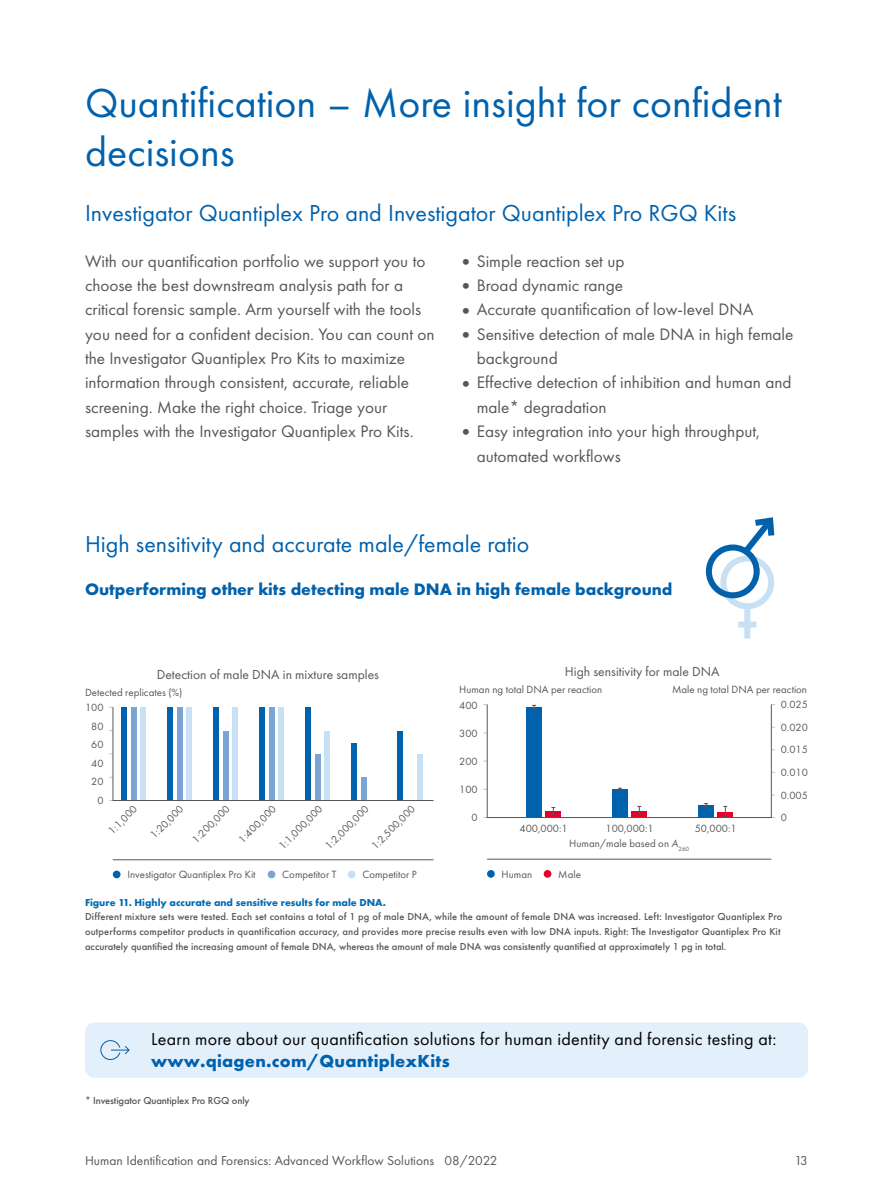
<style>
.page{position:relative;width:893px;height:1191px;background:#fff}
.page>*{position:absolute;margin:0;border:0;box-sizing:border-box;transform-origin:0 0}
.t1{font:42px/48.8px "Futura PT";color:#0061ad}
.t2{font:24px "Futura PT";color:#0061ad}
.t3{font:18px "Futura PT";letter-spacing:.015em;color:#000}
.t4{font:700 18px "Futura PT";letter-spacing:.015em;color:#0061ad}
.t5{font:17.25px/24.3px "Futura PT";color:#555756}
.t6{font:700 17.25px "Futura PT";color:#0061ad}
.t7{font:13.65px "Futura PT";color:#555756}
.t8{font:13.5px "Futura PT";color:#555756}
.t9{font:10.95px/22.5px "Futura PT";color:#555756;text-align:justify}
.t10{font:10.8px/18.6px "Futura PT";color:#555756}
.t11{font:500 10.5px/14.5px "Futura PT";letter-spacing:.01em;color:#555756}
.t12{font:700 10.5px "Futura PT";color:#006cb4}
.t13{font:500 10.5px "Futura PT";letter-spacing:-.01em;color:#555756}
.s1{font-size:21px}
.s2{font-style:italic}
</style>
<div class="page">
<div style="left:720px;top:555px;width:54px;height:54px;border:6px solid #c8e0f4;border-radius:50%"></div>
<div style="left:744px;top:609px;width:6px;height:29px;background:#c8e0f4"></div>
<div style="left:738px;top:621px;width:18px;height:6px;background:#c8e0f4"></div>
<div style="left:706px;top:544px;width:54px;height:54px;border:6px solid #0061ad;border-radius:50%"></div>
<svg style="left:736px;top:517px;width:39px;height:45px"></svg>
<div style="left:526px;top:707px;width:16px;height:110px;background:#0061ad"></div>
<div style="left:546px;top:811px;width:15px;height:6px;background:#e6002a"></div>
<svg style="left:551px;top:807px;width:4px;height:8px"></svg>
<div style="left:612px;top:789px;width:16px;height:28px;background:#0061ad"></div>
<div style="left:632px;top:811px;width:15px;height:6px;background:#e6002a"></div>
<svg style="left:637px;top:806px;width:4px;height:9px"></svg>
<div style="left:698px;top:805px;width:16px;height:12px;background:#0061ad"></div>
<div style="left:718px;top:811px;width:15px;height:6px;background:#e6002a"></div>
<svg style="left:723px;top:806px;width:4px;height:9px"></svg>
<svg style="left:704px;top:803px;width:4px;height:4px"></svg>
<div style="left:487px;top:870px;width:8px;height:7px;background:#0061ad;border-radius:50%"></div>
<div style="left:544px;top:870px;width:7px;height:7px;background:#e6002a;border-radius:50%"></div>
<hr style="left:487px;top:859px;width:284px;height:1px;background:#555756">
<div style="left:113px;top:870px;width:8px;height:8px;background:#0061ad;border-radius:50%"></div>
<div style="left:268px;top:870px;width:7px;height:8px;background:#79a4d4;border-radius:50%"></div>
<div style="left:348px;top:870px;width:8px;height:8px;background:#c8e0f4;border-radius:50%"></div>
<hr style="left:113px;top:859px;width:321px;height:1px;background:#555756">
<svg style="left:109px;top:707px;width:325px;height:94px"></svg>
<div style="left:85px;top:1022px;width:723px;height:55px;background:#e3effa;border-radius:10px"></div>
<svg style="left:100px;top:1040px;width:30px;height:20px"></svg>
<h1 class="t1" style="left:85px;top:82px;width:698px">Quantification – More insight for confident decisions</h1>
<h2 class="t2" style="left:85px;top:202px;width:653px">Investigator Quantiplex Pro and Investigator Quantiplex Pro RGQ Kits</h2>
<p class="t5" style="left:85px;top:250px;width:351px">With our quantification portfolio we support you to choose the best downstream analysis path for a critical forensic sample. Arm yourself with the tools you need for a confident decision. You can count on the Investigator Quantiplex Pro Kits to maximize information through consistent, accurate, reliable screening. Make the right choice. Triage your samples with the Investigator Quantiplex Pro Kits.</p>
<p class="t5" style="left:455px;top:250px;width:171px"><span class="s1">•</span> Simple reaction set up</p>
<p class="t5" style="left:455px;top:274px;width:169px"><span class="s1">•</span> Broad dynamic range</p>
<p class="t5" style="left:455px;top:298px;width:299px"><span class="s1">•</span> Accurate quantification of low-level DNA</p>
<p class="t5" style="left:477px;top:323px;width:318px;text-indent:-21px"><span class="s1">•</span> Sensitive detection of male DNA in high female background</p>
<p class="t5" style="left:477px;top:372px;width:316px;text-indent:-21px"><span class="s1">•</span> Effective detection of inhibition and human and male* degradation</p>
<p class="t5" style="left:477px;top:420px;width:285px;text-indent:-21px"><span class="s1">•</span> Easy integration into your high throughput, automated workflows</p>
<h2 class="t2" style="left:85px;top:533px;width:446px">High sensitivity and accurate male/female ratio</h2>
<p class="t6" style="left:85px;top:582px;width:589px">Outperforming other kits detecting male DNA in high female background</p>
<p class="t7" style="left:157px;top:668px;width:224px">Detection of male DNA in mixture samples</p>
<p class="t7" style="left:565px;top:666px;width:156px">High sensitivity for male DNA</p>
<p class="t10" style="left:85px;top:685px;width:99px;line-height:15.5px">Detected replicates (%)<br>100</p>
<p class="t10" style="left:91px;top:717px;width:14px;text-align:center">80<br>60<br>40<br>20<br>0</p>
<p class="t10" style="left:104px;top:826px;width:37px;rotate:-45deg">1:1,000</p>
<p class="t10" style="left:146px;top:830px;width:44px;rotate:-45deg">1:20,000</p>
<p class="t10" style="left:188px;top:835px;width:50px;rotate:-45deg">1:200,000</p>
<p class="t10" style="left:234px;top:835px;width:50px;rotate:-45deg">1:400,000</p>
<p class="t10" style="left:274px;top:841px;width:58px;rotate:-45deg">1:1,000,000</p>
<p class="t10" style="left:321px;top:841px;width:58px;rotate:-45deg">1:2,000,000</p>
<p class="t10" style="left:367px;top:841px;width:58px;rotate:-45deg">1:2,500,000</p>
<p class="t9" style="left:459px;top:679px;width:144px">Human ng total DNA per reaction</p>
<p class="t9" style="left:672px;top:679px;width:137px">Male ng total DNA per reaction</p>
<p class="t9" style="left:459px;top:694px;width:20px">400</p>
<p class="t9" style="left:781px;top:694px;width:29px">0.025</p>
<p class="t9" style="left:781px;top:739px;width:29px">0.015<br>0.010<br>0.005</p>
<p class="t9" style="left:781px;top:716px;width:29px">0.020</p>
<p class="t9" style="left:459px;top:722px;width:20px">300</p>
<p class="t9" style="left:459px;top:750px;width:20px">200</p>
<p class="t9" style="left:459px;top:779px;width:20px">100</p>
<p class="t9" style="left:472px;top:807px;width:8px">0</p>
<p class="t9" style="left:781px;top:807px;width:8px">0</p>
<p class="t9" style="left:569px;top:833px;width:121px">Human/male based on <span class="s2">A</span><sub>260</sub></p>
<p class="t9" style="left:520px;top:818px;width:50px">400,000:1</p>
<p class="t9" style="left:606px;top:818px;width:50px">100,000:1</p>
<p class="t9" style="left:695px;top:818px;width:44px">50,000:1</p>
<p class="t10" style="left:127px;top:866px;width:130px">Investigator Quantiplex Pro Kit</p>
<p class="t10" style="left:282px;top:866px;width:56px">Competitor T</p>
<p class="t10" style="left:362px;top:866px;width:56px">Competitor P</p>
<p class="t9" style="left:502px;top:863px;width:32px">Human</p>
<p class="t9" style="left:558px;top:863px;width:24px">Male</p>
<p class="t12" style="left:85px;top:897px;width:302px">Figure 11. Highly accurate and sensitive results for male DNA.</p>
<p class="t11" style="left:85px;top:910px;width:699px">Different mixture sets were tested. Each set contains a total of 1 pg of male DNA, while the amount of female DNA was increased. Left: Investigator Quantiplex Pro outperforms competitor products in quantification accuracy, and provides more precise results even with low DNA inputs. Right: The Investigator Quantiplex Pro Kit accurately quantified the increasing amount of female DNA, whereas the amount of male DNA was consistently quantified at approximately 1 pg in total.</p>
<p class="t3" style="left:151px;top:1031px;width:627px">Learn more about our quantification solutions for human identity and forensic testing at:</p>
<p class="t4" style="left:151px;top:1053px;width:300px">www.qiagen.com/QuantiplexKits</p>
<p class="t13" style="left:85px;top:1095px;width:166px">* Investigator Quantiplex Pro RGQ only</p>
<p class="t8" style="left:85px;top:1155px;width:414px">Human Identification and Forensics: Advanced Workflow Solutions 08/2022</p>
<p class="t8" style="left:794px;top:1155px;width:15px">13</p>
</div>
